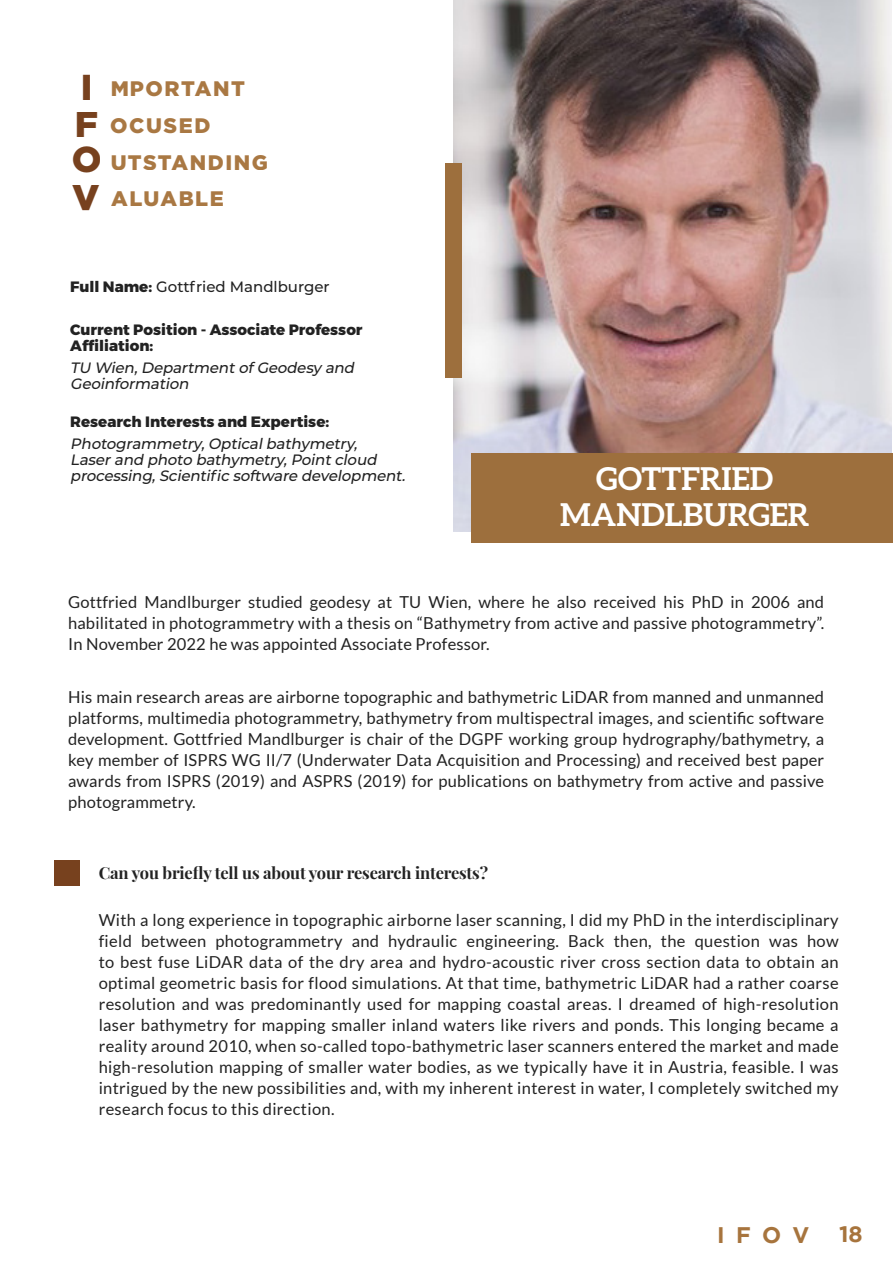
<style>
.page{position:relative;width:893px;height:1263px;background:#fff}
.page>*{position:absolute;margin:0;border:0;box-sizing:border-box;transform-origin:0 0}
.t1{font:900 36px/37.7px "Gotham";color:#733b17}
.t2{font:700 31.5px/36px "Aleo";color:#fff;text-align:center}
.t3{font:700 22.5px "Gotham";letter-spacing:.5em;color:#a7743d}
.t4{font:900 21px/36.8px "Gotham";letter-spacing:.075em;color:#a7743d}
.t5{font:16.5px/21px "Lato";letter-spacing:.01em;color:#222;text-align:justify}
.t6{font:700 16.5px "Playfair Display";letter-spacing:-.01em;color:#222}
.t7{font:italic 500 15px/16.2px "Montserrat";color:#222}
.t8{font:800 15px/16.2px "Montserrat";color:#222}
.t9{font:500 15px "Montserrat";color:#222}
.s1{font-weight:800}
</style>
<div class="page">
<div style="left:54px;top:860px;width:26px;height:26px;background:#77411e"></div>
<img style="left:453px;top:0;width:439px;height:532px">
<div style="left:445px;top:163px;width:17px;height:215px;background:#9d6f3d"></div>
<div style="left:471px;top:453px;width:422px;height:90px;background:#9d6f3d"></div>
<h1 class="t1" style="left:75px;top:67px;width:25px">I<br>F</h1>
<h1 class="t1" style="left:71px;top:139px;width:31px;line-height:38.5px">O<br>V</h1>
<p class="t4" style="left:110px;top:70px;width:160px">MPORTANT<br>OCUSED<br>UTSTANDING<br>ALUABLE</p>
<p class="t9" style="left:70px;top:276px;width:261px"><span class="s1">Full Name:</span> Gottfried Mandlburger</p>
<p class="t8" style="left:70px;top:322px;width:294px">Current Position - Associate Professor<br>Affiliation:</p>
<p class="t7" style="left:70px;top:359px;width:289px">TU Wien,DepartmentofGeodesy and<br>Geoinformation</p>
<p class="t8" style="left:70px;top:414px;width:260px">Research Interests and Expertise:</p>
<p class="t7" style="left:70px;top:435px;width:340px">Photogrammetry,Opticalbathymetry,<br>Laserand photo bathymetry,Pointcloud processing,Scientific software development.</p>
<h2 class="t2" style="left:560px;top:460px;width:251px">GOTTFRIED<br>MANDLBURGER</h2>
<p class="t5" style="left:68px;top:591px;width:758px">Gottfried Mandlburger studied geodesy at TU Wien, where he also received his PhD in 2006 and habilitated in photogrammetry with a thesis on “Bathymetry from active and passive photogrammetry”.<br>In November 2022 he was appointed Associate Professor.</p>
<p class="t5" style="left:68px;top:686px;width:758px">His main research areas are airborne topographic and bathymetric LiDAR from manned and unmanned platforms, multimedia photogrammetry, bathymetry from multispectral images, and scientific software development. Gottfried Mandlburger is chair of the DGPF working group hydrography/bathymetry, a key member of ISPRS WG II/7 (Underwater Data Acquisition and Processing) and received best paper awards from ISPRS (2019) and ASPRS (2019) for publications on bathymetry from active and passive photogrammetry.</p>
<p class="t6" style="left:99px;top:862px;width:391px">Can you briefly tell us about your research interests?</p>
<p class="t5" style="left:99px;top:910px;width:741px">With a long experience in topographic airborne laser scanning, I did my PhD in the interdisciplinary field between photogrammetry and hydraulic engineering. Back then, the question was how to best fuse LiDAR data of the dry area and hydro-acoustic river cross section data to obtain an optimal geometric basis for flood simulations. At that time, bathymetric LiDAR had a rather coarse resolution and was predominantly used for mapping coastal areas. I dreamed of high-resolution laser bathymetry for mapping smaller inland waters like rivers and ponds. This longing became a reality around 2010, when so-called topo-bathymetric laser scanners entered the market and made high-resolution mapping of smaller water bodies, as we typically have it in Austria, feasible. I was intrigued by the new possibilities and, with my inherent interest in water, I completely switched my research focus to this direction.</p>
<h3 class="t3" style="left:717px;top:1222px;width:94px">IFOV</h3>
<h3 class="t3" style="left:839px;top:1221px;width:25px">18</h3>
</div>
